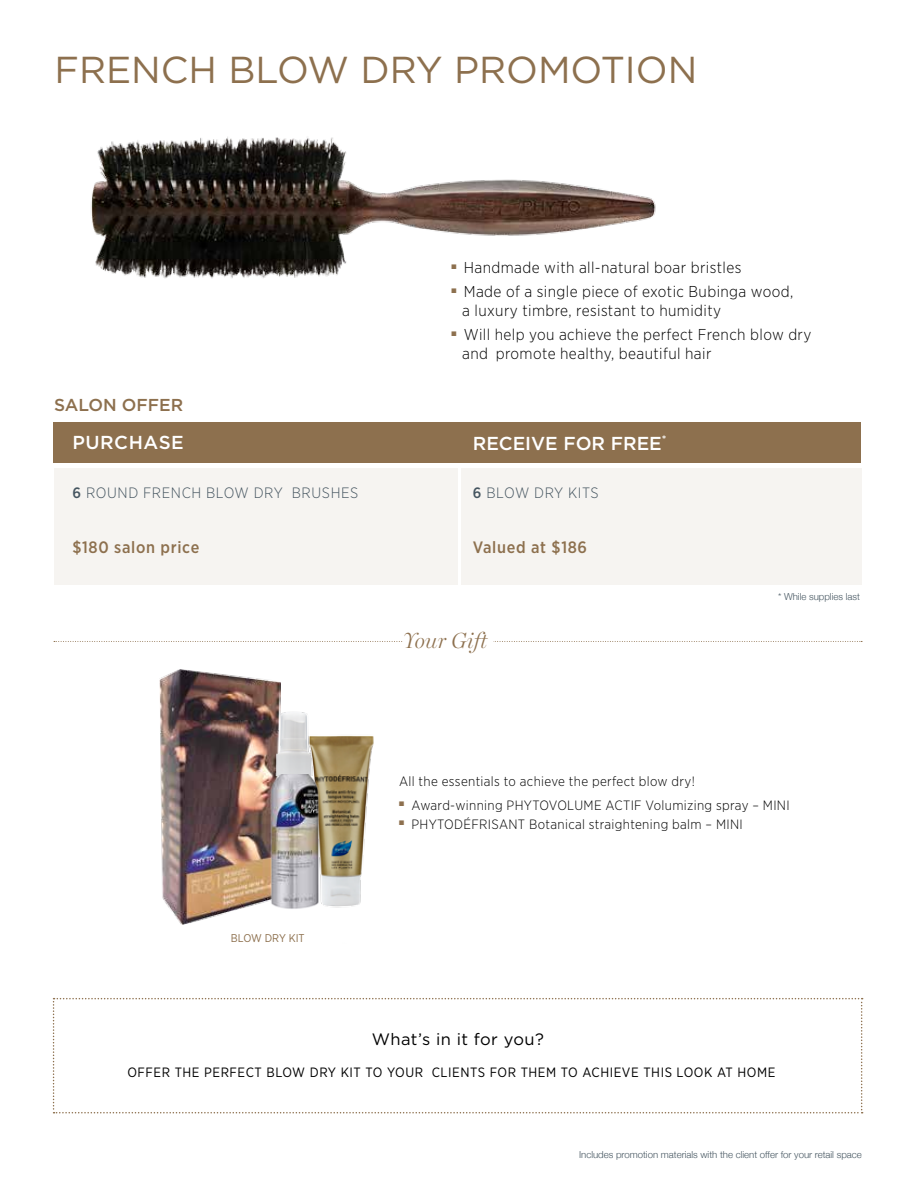
<style>
.page{position:relative;width:918px;height:1188px;background:#fff}
.page>*{position:absolute;margin:0;border:0;box-sizing:border-box;transform-origin:0 0}
.t1{font:37.5px "Gotham";color:#8d704e}
.t2{font:italic 300 22.05px "Miller Display";color:#8d704e}
.t3{font:500 18.75px "Gotham";color:#fff}
.t4{font:500 18.75px "Gotham";letter-spacing:.03em;color:#fff}
.t5{font:500 17.25px "Gotham";color:#8d704e}
.t6{font:500 16.5px "Gotham Narrow";letter-spacing:.04em;color:#8d704e}
.t7{font:16.5px "Gotham";letter-spacing:.025em;color:#000}
.t8{font:300 15.75px/18.9px "Gotham Narrow";letter-spacing:.025em;color:#000}
.t9{font:300 15px "Gotham Narrow";letter-spacing:.04em;color:#455560}
.t10{font:300 13.5px "Gotham Narrow";letter-spacing:.025em;color:#000}
.t11{font:13.5px "Gotham Narrow";letter-spacing:.04em;color:#000}
.t12{font:11.25px "Gotham Narrow";color:#8d704e}
.t13{font:300 9.6px "Helvetica Neue";color:#455560}
.s1{font-weight:500}
</style>
<div class="page">
<div style="left:54px;top:468px;width:807px;height:117px;background:#f6f4f1"></div>
<hr style="left:458px;top:458px;width:3px;height:151px;background:#fff">
<div style="left:53px;top:423px;width:808px;height:40px;background:#8d704e"></div>
<svg style="left:53px;top:998px;width:810px;height:115px"></svg>
<img style="left:91px;top:137px;width:565px;height:142px">
<img style="left:159px;top:669px;width:121px;height:255px">
<img style="left:255px;top:710px;width:49px;height:64px">
<img style="left:304px;top:712px;width:69px;height:196px">
<svg style="left:54px;top:641px;width:808px;height:1px"></svg>
<div style="left:403px;top:631px;width:90px;height:27px;background:#fff"></div>
<img style="left:254px;top:774px;width:81px;height:150px">
<h1 class="t1" style="left:54px;top:45px;width:644px">FRENCH BLOW DRY PROMOTION</h1>
<p class="t5" style="left:54px;top:394px;width:131px">SALON OFFER</p>
<p class="t8" style="left:451px;top:257px;width:291px"><sup>■</sup> Handmade with all-natural boar bristles</p>
<p class="t8" style="left:462px;top:281px;width:333px;text-indent:-11px"><sup>■</sup> Made of a single piece of exotic Bubinga wood, a luxury timbre, resistant to humidity</p>
<p class="t8" style="left:462px;top:324px;width:351px;text-indent:-11px"><sup>■</sup> Will help you achieve the perfect French blow dry and</p>
<p class="t8" style="left:496px;top:343px;width:217px">promote healthy, beautiful hair</p>
<p class="t4" style="left:72px;top:430px;width:113px">PURCHASE</p>
<p class="t3" style="left:473px;top:431px;width:195px">RECEIVE FOR FREE<sup>*</sup></p>
<p class="t9" style="left:72px;top:483px;width:288px"><span class="s1">6</span> ROUND FRENCH BLOW DRY BRUSHES</p>
<p class="t6" style="left:72px;top:537px;width:128px">$180 salon price</p>
<p class="t9" style="left:473px;top:483px;width:127px"><span class="s1">6</span> BLOW DRY KITS</p>
<p class="t6" style="left:473px;top:537px;width:116px">Valued at $186</p>
<h2 class="t2" style="left:403px;top:627px;width:86px">Your Gift</h2>
<p class="t13" style="left:778px;top:591px;width:83px">* While supplies last</p>
<p class="t12" style="left:231px;top:931px;width:75px">BLOW DRY KIT</p>
<p class="t10" style="left:399px;top:773px;width:297px">All the essentials to achieve the perfect blow dry!</p>
<p class="t10" style="left:399px;top:797px;width:392px"><sup>■</sup> Award-winning PHYTOVOLUME ACTIF Volumizing spray – MINI</p>
<p class="t10" style="left:399px;top:816px;width:345px"><sup>■</sup> PHYTODÉFRISANT Botanical straightening balm – MINI</p>
<p class="t7" style="left:372px;top:1028px;width:174px">What’s in it for you?</p>
<p class="t11" style="left:127px;top:1064px;width:650px">OFFER THE PERFECT BLOW DRY KIT TO YOUR CLIENTS FOR THEM TO ACHIEVE THIS LOOK AT HOME</p>
<p class="t13" style="left:579px;top:1149px;width:284px">Includes promotion materials with the client offer for your retail space</p>
</div>
